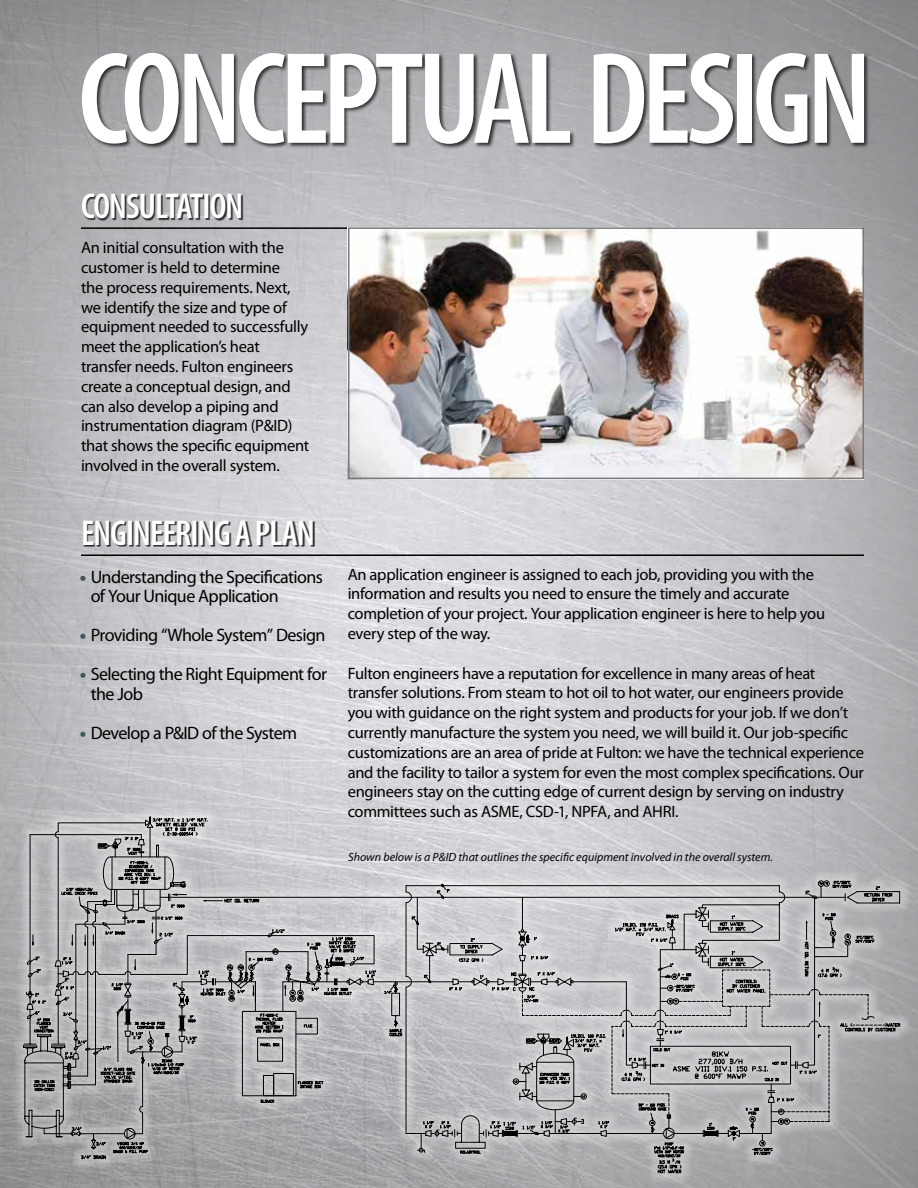
<style>
.page{position:relative;width:918px;height:1188px;background:#fff}
.page>*{position:absolute;margin:0;border:0;box-sizing:border-box;transform-origin:0 0}
.t1{font:600 condensed 132px "Myriad Pro";letter-spacing:-.05em;color:#fff}
.t2{font:600 condensed 36px "Myriad Pro";letter-spacing:-.025em;color:#fff}
.t3{font:18px/19.5px "Myriad Pro";letter-spacing:-.03em;color:#000}
.t4{font:16.5px/19.8px "Myriad Pro";letter-spacing:-.015em;color:#000}
.t5{font:italic 12px "Myriad Pro";color:#000}
.s1{font-weight:900;color:#41535d}
</style>
<div class="page">
<div style="left:0;top:0;width:918px;height:1188px;background:#000;opacity:.66"></div>
<div style="left:83px;top:194px;width:161px;height:27px;background:#000;opacity:.75"></div>
<div style="left:84px;top:521px;width:231px;height:26px;background:#000;opacity:.75"></div>
<hr style="left:81px;top:227px;width:783px;height:2px;background:#000">
<hr style="left:81px;top:554px;width:783px;height:2px;background:#000">
<div style="left:81px;top:52px;width:788px;height:97px;background:#000;opacity:.75"></div>
<img style="left:351px;top:230px;width:510px;height:246px">
<div style="left:348px;top:227px;width:516px;height:252px;border:2px solid #77787b"></div>
<div style="left:13px;top:806px;width:897px;height:378px;background:#fff;opacity:.75"></div>
<svg style="left:852px;top:881px;width:48px;height:41px;background:#a3a3a5"></svg>
<svg style="left:852px;top:922px;width:49px;height:234px;background:#9f9fa2"></svg>
<svg style="left:852px;top:935px;width:23px;height:177px;background:#a4a4a6"></svg>
<svg style="left:23px;top:816px;width:829px;height:359px;background:#b3b3b6"></svg>
<h1 class="t1" style="left:78px;top:27px;width:795px">CONCEPTUAL DESIGN</h1>
<h2 class="t2" style="left:81px;top:187px;width:164px">CONSULTATION</h2>
<p class="t4" style="left:81px;top:237px;width:230px">An initial consultation with the customer is held to determine<br>the process requirements. Next, we identify the size and type of equipment needed to successfully meet the application’s heat transfer needs. Fulton engineers create a conceptual design, and can also develop a piping and instrumentation diagram (P&amp;ID) that shows the specific equipment involved in the overall system.</p>
<h2 class="t2" style="left:81px;top:513px;width:235px">ENGINEERING A PLAN</h2>
<p class="t3" style="left:91px;top:567px;width:234px;text-indent:-11px"><span class="s1">•</span> Understanding the Specifications of Your Unique Application</p>
<p class="t3" style="left:80px;top:625px;width:247px"><span class="s1">•</span> Providing “Whole System” Design</p>
<p class="t3" style="left:91px;top:664px;width:238px;text-indent:-11px"><span class="s1">•</span> Selecting the Right Equipment for the Job</p>
<p class="t3" style="left:80px;top:723px;width:219px"><span class="s1">•</span> Develop a P&amp;ID of the System</p>
<p class="t4" style="left:348px;top:564px;width:479px">An application engineer is assigned to each job, providing you with the information and results you need to ensure the timely and accurate completion of your project. Your application engineer is here to help you every step of the way.</p>
<p class="t4" style="left:348px;top:663px;width:518px">Fulton engineers have a reputation for excellence in many areas of heat transfer solutions. From steam to hot oil to hot water, our engineers provide you with guidance on the right system and products for your job. If we don’t currently manufacture the system you need, we will build it. Our job-specific customizations are an area of pride at Fulton: we have the technical experience and the facility to tailor a system for even the most complex specifications. Our engineers stay on the cutting edge of current design by serving on industry committees such as ASME, CSD-1, NPFA, and AHRI.</p>
<p class="t5" style="left:348px;top:850px;width:426px">Shown below is a P&amp;ID that outlines the specific equipment involved in the overall system.</p>
</div>
